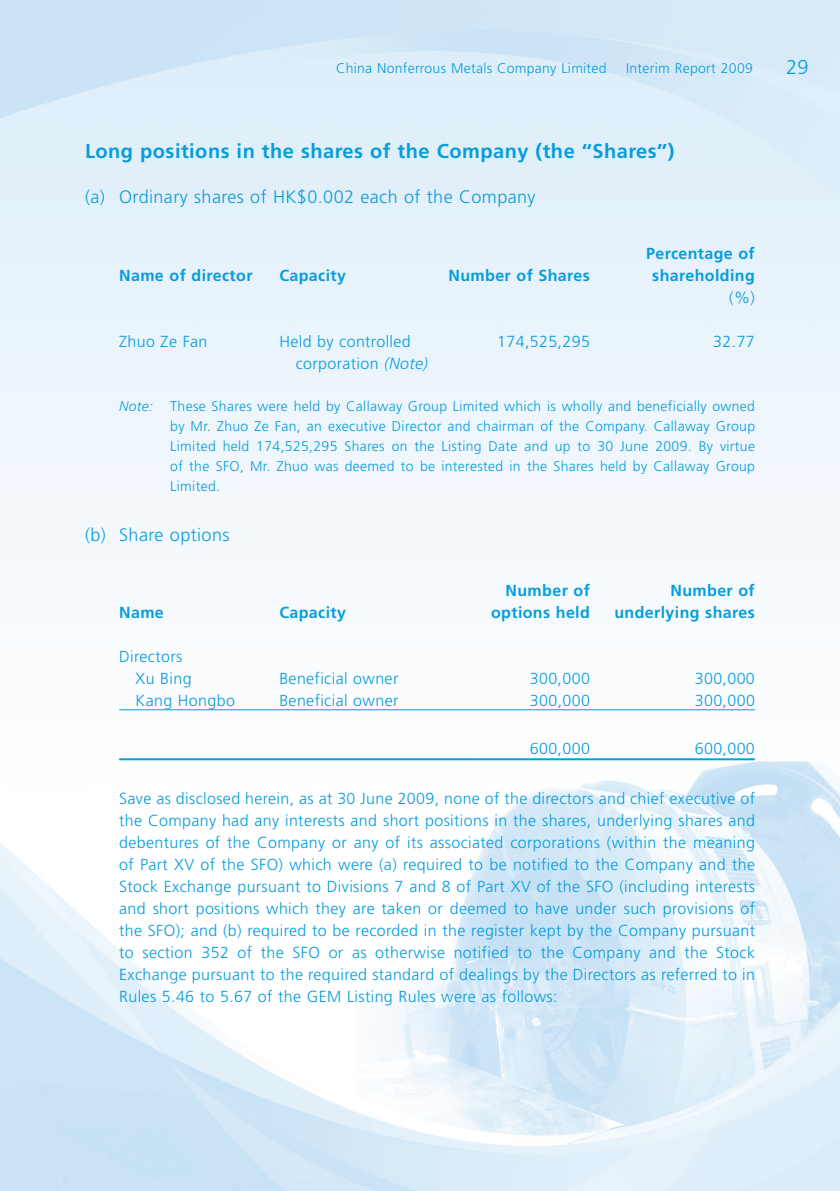
<style>
.page{position:relative;width:840px;height:1191px;background:#fff}
.page>*{position:absolute;margin:0;border:0;box-sizing:border-box;transform-origin:0 0}
.t1{font:700 20px "Frutiger LT Std";letter-spacing:.025em;color:#069ddc}
.t2{font:300 20px "Frutiger LT Std";color:#069ddc}
.t3{font:300 18px "Frutiger LT Std";letter-spacing:.025em;color:#069ddc}
.t4{font:300 16px/22px "Frutiger LT Std";letter-spacing:.025em;color:#069ddc}
.t5{font:700 16px "Frutiger LT Std";letter-spacing:.025em;color:#069ddc}
.t6{font:300 14px/20px "Frutiger LT Std";letter-spacing:.015em;color:#069ddc;text-align:justify}
.s1{font-style:italic}
</style>
<div class="page">
<img style="left:0;top:0;width:839px;height:1191px">
<hr style="left:119px;top:709px;width:635px;height:1px;background:#069ddc">
<hr style="left:119px;top:758px;width:635px;height:2px;background:#069ddc">
<p class="t6" style="left:336px;top:59px;width:272px">China Nonferrous Metals Company Limited</p>
<p class="t6" style="left:626px;top:59px;width:128px">Interim Report 2009</p>
<p class="t2" style="left:785px;top:56px;width:24px">29</p>
<p class="t1" style="left:85px;top:140px;width:590px">Long positions in the shares of the Company (the ‘‘Shares’’)</p>
<p class="t3" style="left:85px;top:187px;width:452px">(a) Ordinary shares of HK$0.002 each of the Company</p>
<p class="t5" style="left:645px;top:244px;width:110px">Percentage of</p>
<p class="t5" style="left:119px;top:266px;width:135px">Name of director</p>
<p class="t5" style="left:279px;top:266px;width:68px">Capacity</p>
<p class="t5" style="left:448px;top:266px;width:143px">Number of Shares</p>
<p class="t5" style="left:652px;top:266px;width:104px">shareholding</p>
<p class="t4" style="left:728px;top:286px;width:27px">(%)</p>
<p class="t4" style="left:119px;top:330px;width:90px">Zhuo Ze Fan</p>
<p class="t4" style="left:279px;top:330px;width:133px">Held by controlled</p>
<p class="t4" style="left:497px;top:330px;width:94px">1 74,525,295</p>
<p class="t4" style="left:713px;top:330px;width:43px">32.77</p>
<p class="t4" style="left:295px;top:352px;width:134px">corporation <span class="s1">(Note)</span></p>
<p class="t6" style="left:170px;top:396px;width:586px;text-indent:-51px"><span class="s1">Note:</span> These Shares were held by Callaway Group Limited which is wholly and beneficially owned by Mr. Zhuo Ze Fan, an executive Director and chairman of the Company. Callaway Group Limited held 1 74,525,295 Shares on the Listing Date and up to 30 June 2009. By virtue of the SFO, Mr. Zhuo was deemed to be interested in the Shares held by Callaway Group Limited.</p>
<p class="t3" style="left:85px;top:524px;width:146px">(b) Share options</p>
<p class="t5" style="left:505px;top:581px;width:86px">Number of</p>
<p class="t5" style="left:670px;top:581px;width:86px">Number of</p>
<p class="t5" style="left:119px;top:603px;width:46px">Name</p>
<p class="t5" style="left:279px;top:603px;width:68px">Capacity</p>
<p class="t5" style="left:491px;top:603px;width:100px">options held</p>
<p class="t5" style="left:614px;top:603px;width:142px">underlying shares</p>
<p class="t4" style="left:135px;top:646px;width:58px;text-indent:-16px">Directors<br>Xu Bing</p>
<p class="t4" style="left:279px;top:668px;width:120px">Beneficial owner</p>
<p class="t4" style="left:529px;top:668px;width:62px">300,000</p>
<p class="t4" style="left:694px;top:668px;width:62px">300,000</p>
<p class="t4" style="left:135px;top:690px;width:101px">Kang Hongbo</p>
<p class="t4" style="left:279px;top:690px;width:120px">Beneficial owner</p>
<p class="t4" style="left:529px;top:690px;width:62px">300,000</p>
<p class="t4" style="left:694px;top:690px;width:62px">300,000</p>
<p class="t4" style="left:529px;top:738px;width:62px">600,000</p>
<p class="t4" style="left:694px;top:738px;width:62px">600,000</p>
<p class="t4" style="left:119px;top:788px;width:637px;text-align:justify">Save as disclosed herein, as at 30 June 2009, none of the directors and chief executive of the Company had any interests and short positions in the shares, underlying shares and debentures of the Company or any of its associated corporations (within the meaning of Part XV of the SFO) which were (a) required to be notified to the Company and the Stock Exchange pursuant to Divisions 7 and 8 of Part XV of the SFO (including interests and short positions which they are taken or deemed to have under such provisions of the SFO); and (b) required to be recorded in the register kept by the Company pursuant to section 352 of the SFO or as otherwise notified to the Company and the Stock Exchange pursuant to the required standard of dealings by the Directors as referred to in Rules 5.46 to 5.67 of the GEM Listing Rules were as follows:</p>
</div>
